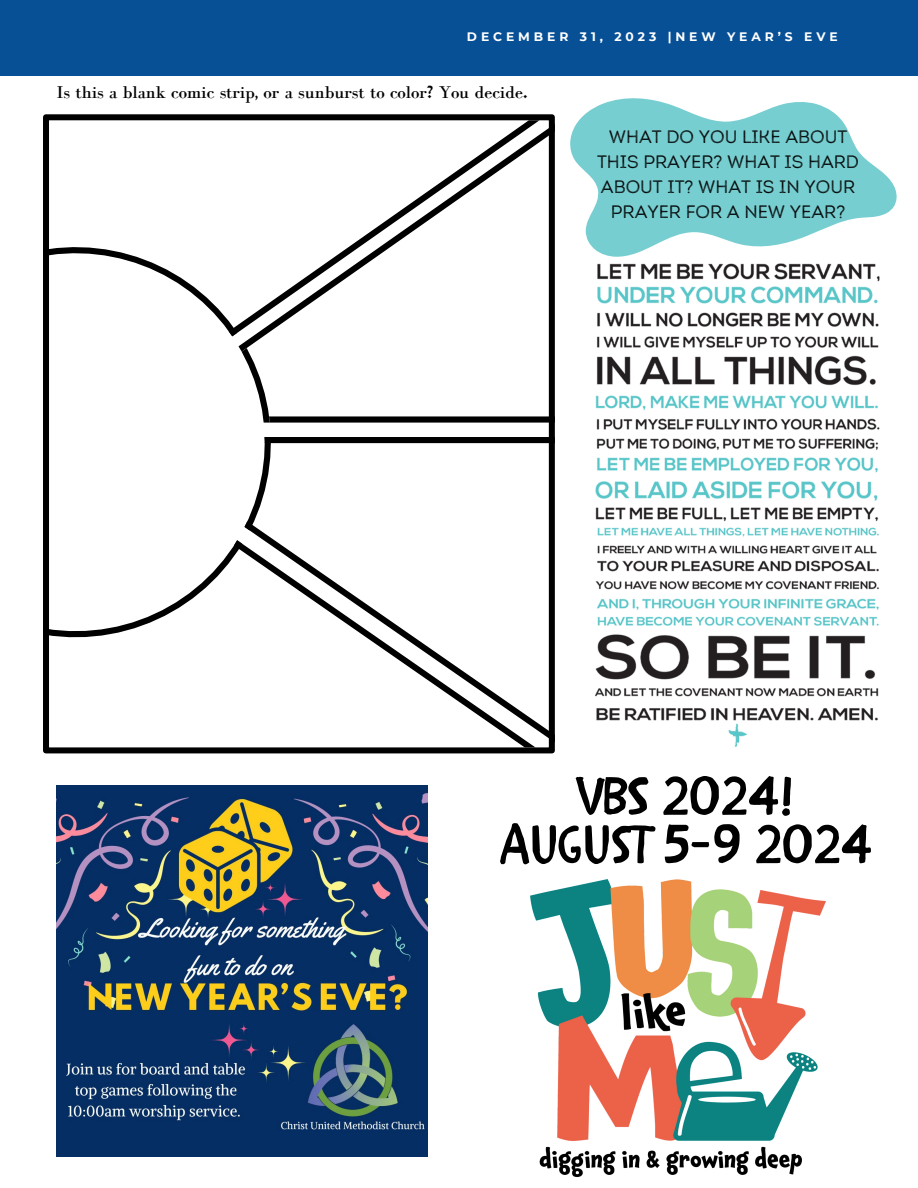
<style>
.page{position:relative;width:918px;height:1188px;background:#fff}
.page>*{position:absolute;margin:0;border:0;box-sizing:border-box;transform-origin:0 0}
.t1{font:54px "CHILDRENONE";color:#000}
.t2{font:18px/24.8px "Intro Rust Book Base L";color:#000;text-align:center}
.t3{font:18px "EFT Hamakor";color:#000}
.t4{font:700 12.3px "Montserrat";letter-spacing:.32em;color:#fff}
</style>
<div class="page">
<div style="left:0;top:0;width:918px;height:76px;background:#075096"></div>
<img style="left:56px;top:786px;width:372px;height:371px">
<img style="left:531px;top:880px;width:295px;height:297px">
<svg style="left:43px;top:114px;width:512px;height:639px"></svg>
<svg style="left:43px;top:247px;width:186px;height:89px"></svg>
<svg style="left:43px;top:540px;width:191px;height:97px"></svg>
<svg style="left:229px;top:120px;width:310px;height:216px"></svg>
<svg style="left:238px;top:124px;width:317px;height:228px"></svg>
<svg style="left:245px;top:530px;width:310px;height:212px"></svg>
<svg style="left:234px;top:540px;width:301px;height:207px"></svg>
<svg style="left:242px;top:348px;width:313px;height:75px"></svg>
<svg style="left:245px;top:437px;width:310px;height:93px"></svg>
<img style="left:595px;top:263px;width:285px;height:484px">
<svg style="left:570px;top:98px;width:327px;height:159px;fill:#77ced1"></svg>
<p class="t4" style="left:467px;top:30px;width:372px">DECEMBER 31, 2023 |NEW YEAR’S EVE</p>
<p class="t3" style="left:57px;top:81px;width:472px">Is this a blank comic strip, or a sunburst to color? You decide.</p>
<p class="t2" style="left:597px;top:125px;width:264px">WHAT DO YOU LIKE ABOUT<br>THIS PRAYER? WHAT IS HARD<br>ABOUT IT? WHAT IS IN YOUR<br>PRAYER FOR A NEW YEAR?</p>
<p class="t1" style="left:576px;top:749px;width:220px">VBS 2024!</p>
<p class="t1" style="left:499px;top:797px;width:374px">AUGUST 5-9 2024</p>
</div>
